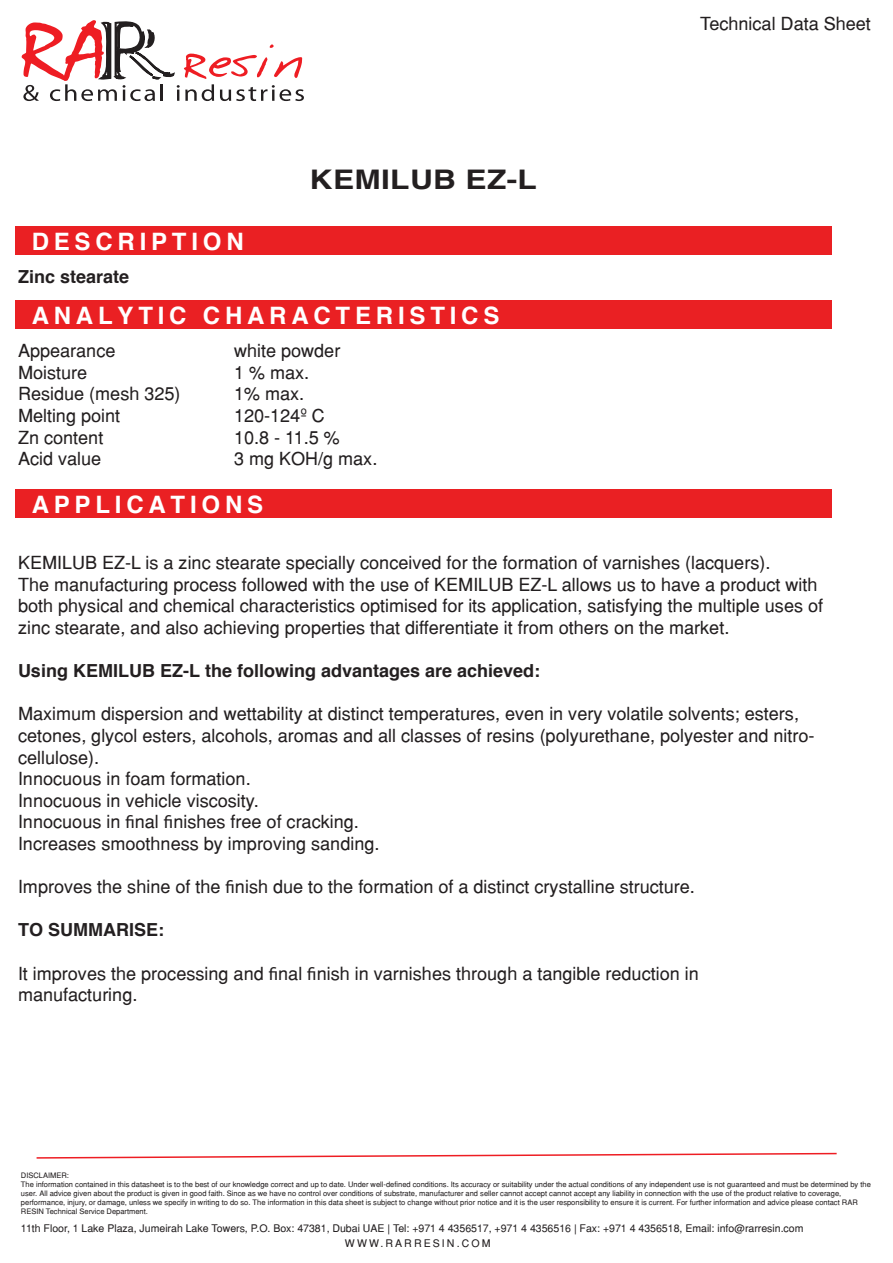
<style>
.page{position:relative;width:893px;height:1263px;background:#fff}
.page>*{position:absolute;margin:0;border:0;box-sizing:border-box;transform-origin:0 0}
.t1{font:700 27px "Helvetica";letter-spacing:.01em;color:#231f20;scale:1.17 1}
.t2{font:700 24px "Helvetica";letter-spacing:.2em;color:#fff}
.t3{font:18px/21.6px "Helvetica";color:#231f20}
.t4{font:700 18px "Helvetica";color:#231f20}
.t5{font:10.5px/15px "Helvetica";color:#231f20}
.t6{font:7.5px/9px "Helvetica";color:#231f20}
.s1{font-family:"Myriad Pro"}
</style>
<div class="page">
<div style="left:15px;top:226px;width:816px;height:28px;background:#ea2023"></div>
<svg style="left:22px;top:20px;width:282px;height:81px"></svg>
<div style="left:15px;top:300px;width:816px;height:28px;background:#ea2023"></div>
<div style="left:15px;top:489px;width:816px;height:28px;background:#ea2023"></div>
<svg style="left:36px;top:1152px;width:801px;height:7px"></svg>
<h1 class="t1" style="left:310px;top:163px;width:196px">KEMILUB EZ-L</h1>
<h2 class="t2" style="left:32px;top:226px;width:214px">DESCRIPTION</h2>
<p class="t4" style="left:18px;top:265px;width:113px">Zinc stearate</p>
<h2 class="t2" style="left:32px;top:300px;width:469px">ANALYTIC CHARACTERISTICS</h2>
<p class="t3" style="left:18px;top:340px;width:99px">Appearance</p>
<p class="t3" style="left:234px;top:340px;width:108px">white powder</p>
<p class="t3" style="left:18px;top:361px;width:71px">Moisture</p>
<p class="t3" style="left:234px;top:361px;width:77px">1 % max.</p>
<p class="t3" style="left:18px;top:383px;width:164px">Residue (mesh 325)</p>
<p class="t3" style="left:234px;top:383px;width:72px">1% max.</p>
<p class="t3" style="left:18px;top:405px;width:104px">Melting point</p>
<p class="t3" style="left:234px;top:405px;width:92px">120-124º C</p>
<p class="t3" style="left:18px;top:426px;width:87px">Zn content</p>
<p class="t3" style="left:234px;top:426px;width:107px">10.8 - 11.5 %</p>
<p class="t3" style="left:18px;top:448px;width:85px">Acid value</p>
<p class="t3" style="left:234px;top:448px;width:145px">3 mg KOH/g max.</p>
<h2 class="t2" style="left:32px;top:489px;width:233px">APPLICATIONS</h2>
<p class="t3" style="left:700px;top:12px;width:172px">Technical Data Sheet</p>
<p class="t3" style="left:18px;top:552px;width:807px">KEMILUB EZ-L is a zinc stearate specially conceived for the formation of varnishes (lacquers).<br>The manufacturing process followed with the use of KEMILUB EZ-L allows us to have a product with both physical and chemical characteristics optimised for its application, satisfying the multiple uses of zinc stearate, and also achieving properties that differentiate it from others on the market.</p>
<p class="t4" style="left:18px;top:659px;width:524px">Using KEMILUB EZ-L the following advantages are achieved:</p>
<p class="t3" style="left:18px;top:703px;width:798px">Maximum dispersion and wettability at distinct temperatures, even in very volatile solvents; esters, cetones, glycol esters, alcohols, aromas and all classes of resins (polyurethane, polyester and nitro&shy;cellulose).<br>Innocuous in foam formation.<br>Innocuous in vehicle viscosity.<br>Innocuous in <span class="s1">fi</span>nal <span class="s1">fi</span>nishes free of cracking.<br>Increases smoothness by improving sanding.</p>
<p class="t3" style="left:18px;top:876px;width:678px">Improves the shine of the <span class="s1">fi</span>nish due to the formation of a distinct crystalline structure.</p>
<p class="t4" style="left:18px;top:919px;width:147px">TO SUMMARISE:</p>
<p class="t3" style="left:18px;top:962px;width:682px">It improves the processing and <span class="s1">fi</span>nal <span class="s1">fi</span>nish in varnishes through a tangible reduction in manufacturing.</p>
<p class="t6" style="left:21px;top:1170px;width:851px">DISCLAIMER:<br>The information contained in this datasheet is to the best of our knowledge correct and up to date. Under well-defined conditions. Its accuracy or suitability under the actual conditions of any independent use is not guaranteed and must be determined by the user. All advice given about the product is given in good faith. Since as we have no control over conditions of substrate, manufacturer and seller cannot accept cannot accept any liability in connection with the use of the product relative to coverage, performance, injury, or damage, unless we specify in writing to do so. The information in this data sheet is subject to change without prior notice and it is the user responsibility to ensure it is current. For further information and advice please contact RAR RESIN Technical Service Department.</p>
<p class="t5" style="left:345px;top:1221px;width:460px;text-indent:-324px">11th Floor, 1 Lake Plaza, Jumeirah Lake Towers, P.O. Box: 47381, Dubai UAE | Tel: +971 4 4356517, +971 4 4356516 | Fax: +971 4 4356518, Email: info@rarresin.com<br>WWW.RARRESIN.COM</p>
</div>
